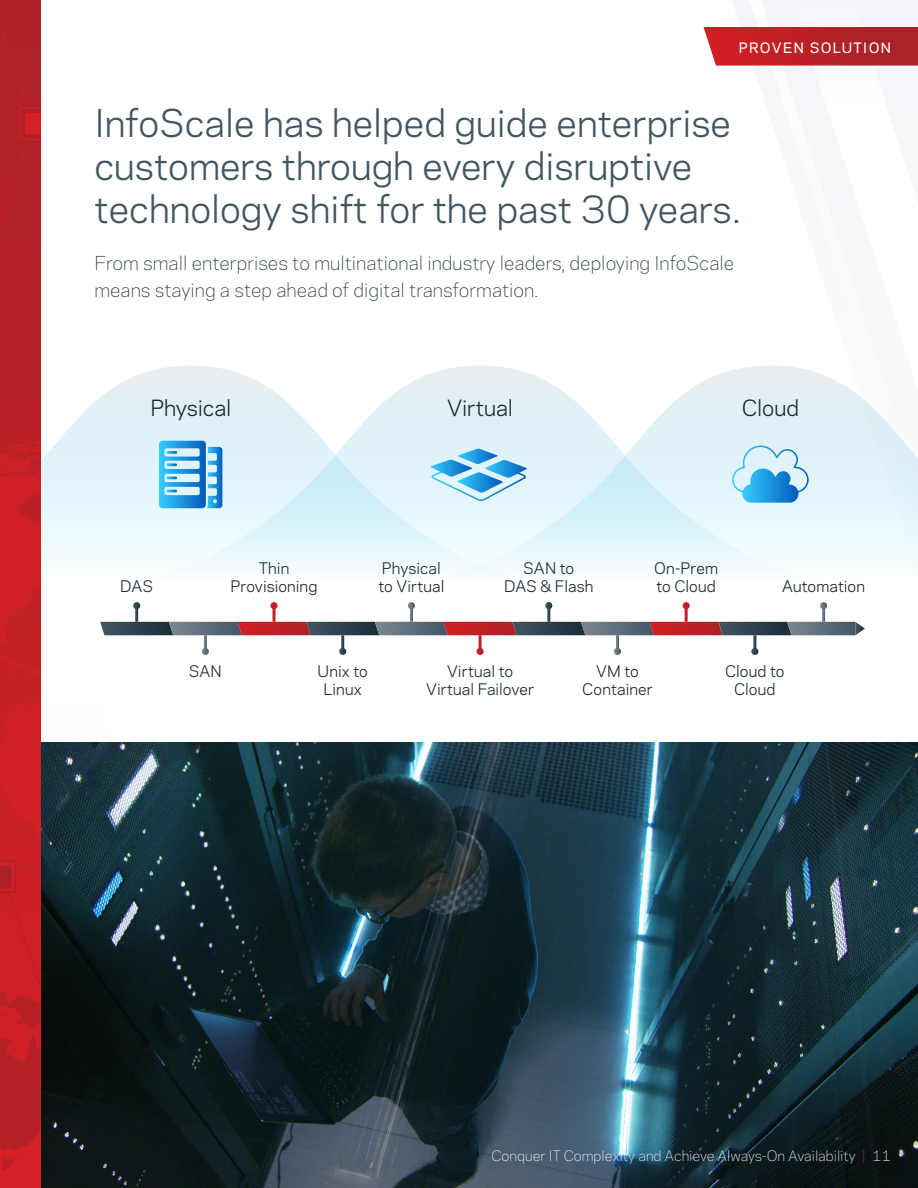
<style>
.page{position:relative;width:918px;height:1188px;background:#fff}
.page>*{position:absolute;margin:0;border:0;box-sizing:border-box;transform-origin:0 0}
.t1{font:36px/43.2px "Polaris";color:#425563}
.t2{font:21px "Polaris";letter-spacing:-.01em;color:#182c35}
.t3{font:300 18px/27px "Polaris";color:#182c35}
.t4{font:15px/18px "Polaris";color:#182c35;text-align:center}
.t5{font:300 13.5px "Polaris";color:#fff}
.t6{font:500 13.5px "Polaris";letter-spacing:.1em;color:#fff}
.s1{color:#d41d24}
</style>
<div class="page">
<svg style="left:544px;top:366px;width:374px;height:203px"></svg>
<svg style="left:40px;top:366px;width:504px;height:206px"></svg>
<svg style="left:430px;top:449px;width:97px;height:53px;background:#9cd2f0"></svg>
<svg style="left:133px;top:602px;width:7px;height:7px"></svg>
<svg style="left:202px;top:648px;width:7px;height:7px"></svg>
<svg style="left:339px;top:648px;width:7px;height:7px"></svg>
<svg style="left:751px;top:648px;width:7px;height:7px"></svg>
<svg style="left:477px;top:648px;width:7px;height:7px"></svg>
<svg style="left:614px;top:648px;width:7px;height:7px"></svg>
<svg style="left:545px;top:602px;width:7px;height:7px"></svg>
<svg style="left:270px;top:602px;width:8px;height:7px"></svg>
<svg style="left:408px;top:602px;width:7px;height:7px"></svg>
<svg style="left:820px;top:602px;width:7px;height:7px"></svg>
<svg style="left:683px;top:602px;width:7px;height:7px"></svg>
<svg style="left:100px;top:622px;width:765px;height:13px;background:#694a54"></svg>
<svg style="left:159px;top:441px;width:63px;height:67px;background:#64b5e6"></svg>
<svg style="left:731px;top:445px;width:78px;height:58px;background:#97cfee"></svg>
<img style="left:40px;top:742px;width:878px;height:446px">
<svg style="left:0;top:0;width:40px;height:1188px;background:#b52027"></svg>
<svg style="left:0;top:441px;width:41px;height:227px;background:#c92027"></svg>
<svg style="left:0;top:699px;width:96px;height:488px;background:#692a2e"></svg>
<div style="left:0;top:18px;width:25px;height:77px;background:#ad2127"></div>
<svg style="left:3px;top:107px;width:37px;height:108px;background:#b42126"></svg>
<svg style="left:704px;top:0;width:214px;height:66px"></svg>
<p class="t6" style="left:739px;top:37px;width:154px">PROVEN SOLUTION</p>
<h1 class="t1" style="left:94px;top:99px;width:649px">InfoScale has helped guide enterprise customers through every disruptive technology shift for the past 30 years.</h1>
<p class="t3" style="left:94px;top:249px;width:641px">From small enterprises to multinational industry leaders, deploying InfoScale means staying a step ahead of digital transformation.</p>
<h2 class="t2" style="left:150px;top:392px;width:83px">Physical</h2>
<h2 class="t2" style="left:447px;top:392px;width:68px">Virtual</h2>
<h2 class="t2" style="left:742px;top:392px;width:59px">Cloud</h2>
<p class="t4" style="left:259px;top:559px;width:32px">Thin</p>
<p class="t4" style="left:120px;top:577px;width:34px">DAS</p>
<p class="t4" style="left:231px;top:577px;width:88px">Provisioning</p>
<p class="t4" style="left:378px;top:559px;width:68px;text-align:left">Physical to Virtual</p>
<p class="t4" style="left:504px;top:559px;width:91px">SAN to<br>DAS &amp; Flash</p>
<p class="t4" style="left:654px;top:559px;width:65px;text-align:left">On-Prem to Cloud</p>
<p class="t4" style="left:782px;top:577px;width:84px">Automation</p>
<p class="t4" style="left:189px;top:661px;width:34px">SAN</p>
<p class="t4" style="left:318px;top:661px;width:52px">Unix to<br>Linux</p>
<p class="t4" style="left:426px;top:661px;width:109px">Virtual to<br>Virtual Failover</p>
<p class="t4" style="left:582px;top:661px;width:72px">VM to<br>Container</p>
<p class="t4" style="left:725px;top:661px;width:61px">Cloud to<br>Cloud</p>
<p class="t5" style="left:491px;top:1146px;width:401px">Conquer IT Complexity and Achieve Always-On Availability <span class="s1">|</span> 11</p>
</div>
